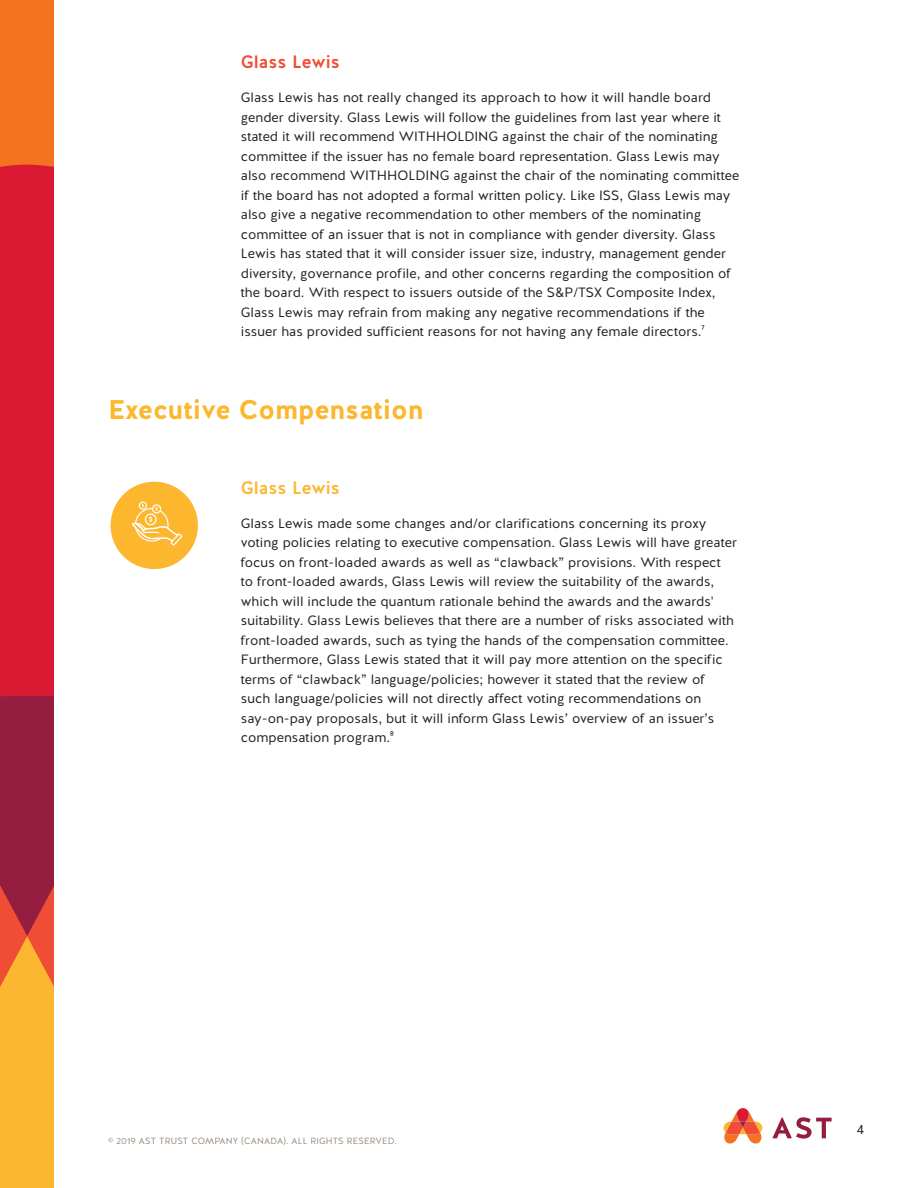
<style>
.page{position:relative;width:918px;height:1188px;background:#fff}
.page>*{position:absolute;margin:0;border:0;box-sizing:border-box;transform-origin:0 0}
.t1{font:700 27px "Halis GR";color:#fcb72e}
.Subhead{font:500 18px "Halis GR";color:#ef4d35}
.Subhead-2{font:500 18px "Halis GR";color:#fcb72e}
.BODY_COPY{font:13.5px/19.5px "Halis GR";color:#231f20}
.t2{font:13.5px "Halis GR S Book";color:#231f20}
.t3{font:9px "Halis GR";letter-spacing:.02em;color:#998b7d}
</style>
<div class="page">
<div style="left:0;top:0;width:54px;height:1188px;background:#f47321"></div>
<svg style="left:0;top:165px;width:54px;height:1023px;background:#d43f34"></svg>
<svg style="left:772px;top:1117px;width:60px;height:22px"></svg>
<svg style="left:723px;top:1108px;width:39px;height:36px"></svg>
<div style="left:109px;top:480px;width:90px;height:90px;background:#fcb72e;border-radius:50%"></div>
<div style="left:108px;top:479px;width:93px;height:93px;border:3px solid #fff;border-radius:50%"></div>
<div style="left:139px;top:502px;width:8px;height:8px;border:1px solid #fff;border-radius:50%"></div>
<svg style="left:132px;top:503px;width:51px;height:43px"></svg>
<p class="Subhead" style="left:241px;top:51px;width:101px">Glass Lewis</p>
<p class="BODY_COPY" style="left:241px;top:88px;width:500px">Glass Lewis has not really changed its approach to how it will handle board gender diversity. Glass Lewis will follow the guidelines from last year where it stated it will recommend WITHHOLDING against the chair of the nominating committee if the issuer has no female board representation. Glass Lewis may also recommend WITHHOLDING against the chair of the nominating committee if the board has not adopted a formal written policy. Like ISS, Glass Lewis may also give a negative recommendation to other members of the nominating committee of an issuer that is not in compliance with gender diversity. Glass Lewis has stated that it will consider issuer size, industry, management gender diversity, governance profile, and other concerns regarding the composition of the board. With respect to issuers outside of the S&amp;P/TSX Composite Index, Glass Lewis may refrain from making any negative recommendations if the issuer has provided sufficient reasons for not having any female directors.⁷</p>
<p class="t1" style="left:108px;top:392px;width:317px">Executive Compensation</p>
<p class="Subhead-2" style="left:241px;top:476px;width:101px">Glass Lewis</p>
<p class="BODY_COPY" style="left:241px;top:514px;width:498px">Glass Lewis made some changes and/or clarifications concerning its proxy voting policies relating to executive compensation. Glass Lewis will have greater focus on front-loaded awards as well as “clawback” provisions. With respect<br>to front-loaded awards, Glass Lewis will review the suitability of the awards, which will include the quantum rationale behind the awards and the awards' suitability. Glass Lewis believes that there are a number of risks associated with front-loaded awards, such as tying the hands of the compensation committee.<br>Furthermore, Glass Lewis stated that it will pay more attention on the specific terms of “clawback” language/policies; however it stated that the review of such language/policies will not directly affect voting recommendations on say-on-pay proposals, but it will inform Glass Lewis’ overview of an issuer’s compensation program.⁸</p>
<p class="t3" style="left:108px;top:1135px;width:290px">© 2019 AST TRUST COMPANY (CANADA). ALL RIGHTS RESERVED.</p>
<p class="t2" style="left:857px;top:1120px;width:9px">4</p>
</div>
